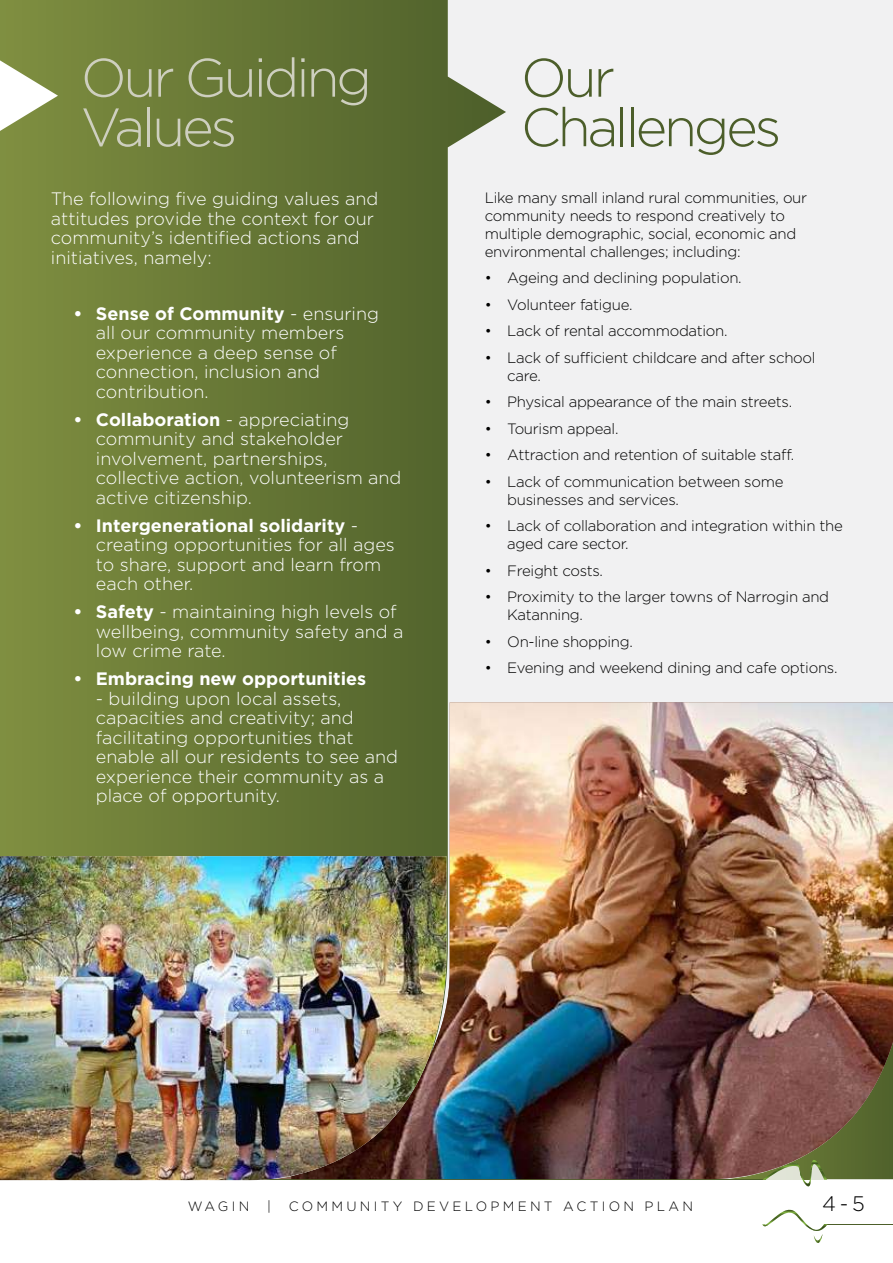
<style>
.page{position:relative;width:893px;height:1263px;background:#fff}
.page>*{position:absolute;margin:0;border:0;box-sizing:border-box;transform-origin:0 0}
.t1{font:300 54px/49.5px "Gotham";letter-spacing:-.06em;color:#cecfbf}
.t2{font:300 54px/49.5px "Gotham";letter-spacing:-.06em;color:#4c5e2a}
.t3{font:300 21px "Gotham";color:#000}
.t4{font:300 18px/19.5px "Gotham";color:#fff}
.t5{font:700 18px "Gotham";color:#fff}
.t6{font:300 15px/18px "Gotham";letter-spacing:-.02em;color:#000}
.t7{font:300 13.5px "Gotham";letter-spacing:.24em;color:#000}
.s1{font-weight:700}
</style>
<div class="page">
<div style="left:506px;top:0;width:387px;height:702px;background:#f1f1f2"></div>
<svg style="left:0;top:0;width:506px;height:856px;background:#768548"></svg>
<svg style="left:0;top:60px;width:58px;height:71px"></svg>
<hr style="left:824px;top:1224px;width:69px;height:1px;background:#4d5f2a">
<hr style="left:0;top:1179px;width:765px;height:1px;background:#4d5f2a">
<svg style="left:763px;top:1179px;width:64px;height:8px"></svg>
<svg style="left:762px;top:1209px;width:66px;height:34px"></svg>
<img style="left:291px;top:702px;width:602px;height:477px">
<img style="left:0;top:856px;width:446px;height:324px">
<h1 class="t1" style="left:81px;top:52px;width:293px">Our Guiding<br>Values</h1>
<p class="t4" style="left:51px;top:189px;width:329px">The following five guiding values and attitudes provide the context for our community’s identified actions and initiatives, namely:</p>
<p class="t4" style="left:96px;top:303px;width:285px;text-indent:-22px"><span class="s1">• Sense of Community</span> - ensuring all our community members experience a deep sense of connection, inclusion and contribution.</p>
<p class="t4" style="left:96px;top:409px;width:307px;text-indent:-23px"><span class="s1">• Collaboration</span> - appreciating community and stakeholder involvement, partnerships, collective action, volunteerism and active citizenship.</p>
<p class="t4" style="left:96px;top:515px;width:300px;text-indent:-22px"><span class="s1">• Intergenerational solidarity</span> - creating opportunities for all ages to share, support and learn from each other.</p>
<p class="t4" style="left:96px;top:602px;width:309px;text-indent:-22px"><span class="s1">• Safety</span> - maintaining high levels of wellbeing, community safety and a low crime rate.</p>
<p class="t5" style="left:73px;top:668px;width:294px">• Embracing new opportunities</p>
<p class="t4" style="left:96px;top:688px;width:304px">- building upon local assets, capacities and creativity; and facilitating opportunities that enable all our residents to see and experience their community as a place of opportunity.</p>
<h1 class="t2" style="left:521px;top:52px;width:262px">Our<br>Challenges</h1>
<p class="t6" style="left:485px;top:188px;width:324px">Like many small inland rural communities, our community needs to respond creatively to multiple demographic, social, economic and environmental challenges; including:</p>
<p class="t6" style="left:485px;top:269px;width:258px">• Ageing and declining population.</p>
<p class="t6" style="left:485px;top:295px;width:149px">• Volunteer fatigue.</p>
<p class="t6" style="left:485px;top:322px;width:244px">• Lack of rental accommodation.</p>
<p class="t6" style="left:507px;top:348px;width:310px;text-indent:-22px">• Lack of sufficient childcare and after school care.</p>
<p class="t6" style="left:485px;top:393px;width:309px">• Physical appearance of the main streets.</p>
<p class="t6" style="left:485px;top:419px;width:135px">• Tourism appeal.</p>
<p class="t6" style="left:485px;top:446px;width:311px">• Attraction and retention of suitable staff.</p>
<p class="t6" style="left:507px;top:472px;width:278px;text-indent:-22px">• Lack of communication between some businesses and services.</p>
<p class="t6" style="left:507px;top:517px;width:337px;text-indent:-22px">• Lack of collaboration and integration within the aged care sector.</p>
<p class="t6" style="left:485px;top:561px;width:120px">• Freight costs.</p>
<p class="t6" style="left:507px;top:588px;width:323px;text-indent:-22px">• Proximity to the larger towns of Narrogin and<br>Katanning.</p>
<p class="t6" style="left:485px;top:632px;width:150px">• On-line shopping.</p>
<p class="t6" style="left:485px;top:659px;width:354px">• Evening and weekend dining and cafe options.</p>
<p class="t7" style="left:188px;top:1199px;width:63px">WAGIN</p>
<p class="t7" style="left:267px;top:1199px;width:5px">|</p>
<p class="t7" style="left:289px;top:1199px;width:406px">COMMUNITY DEVELOPMENT ACTION PLAN</p>
<p class="t3" style="left:822px;top:1192px;width:44px">4-5</p>
</div>
